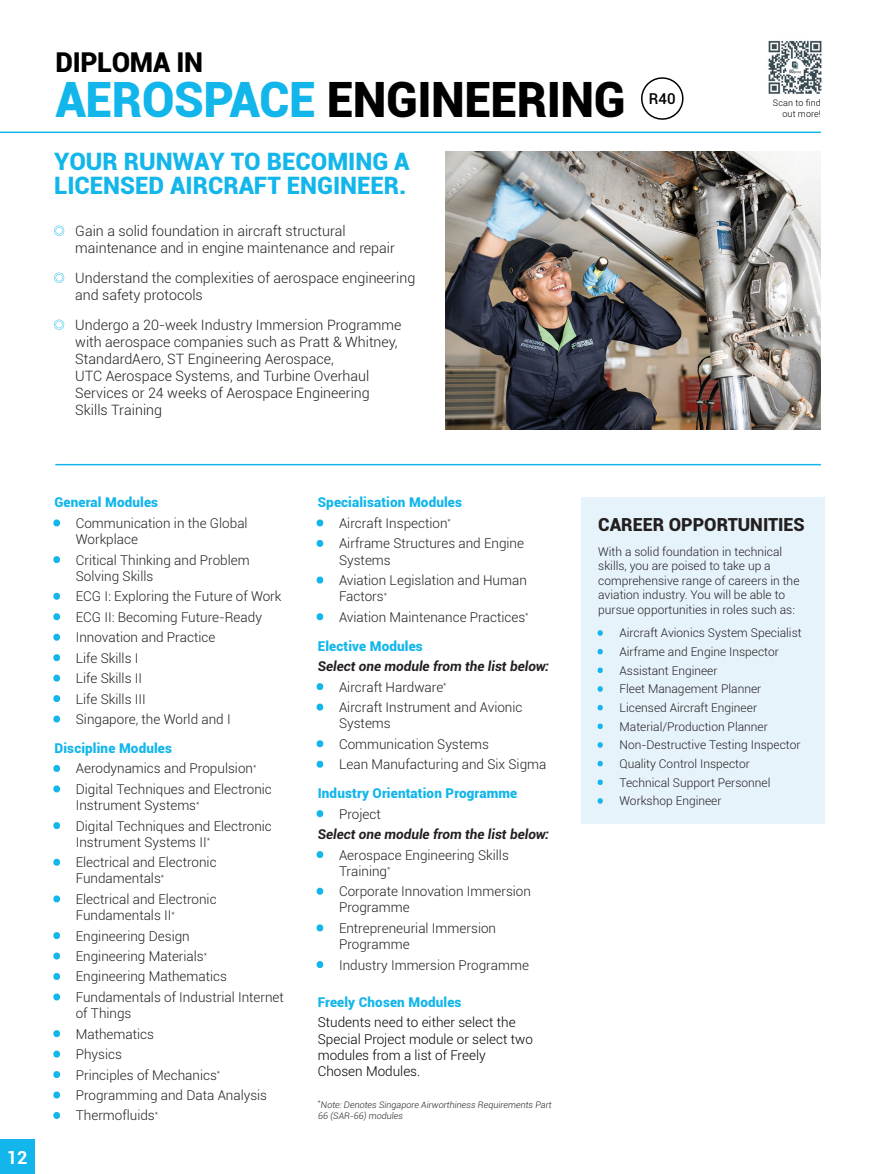
<style>
.page{position:relative;width:872px;height:1174px;background:#fff}
.page>*{position:absolute;margin:0;border:0;box-sizing:border-box;transform-origin:0 0}
.t1{font:900 48.75px "Roboto";letter-spacing:-.01em;color:#000}
.t2{font:900 27.3px "Roboto";letter-spacing:-.01em;color:#000}
.t3{font:900 24px/24px "Roboto";color:#13b6ea}
.t4{font:900 18px "Roboto";color:#231f20}
.t5{font:700 18px "Roboto";color:#fff}
.t6{font:500 15px "Roboto";color:#000}
.t7{font:300 14.25px/17.1px "Roboto";color:#231f20}
.t8{font:300 13.5px/16.2px "Roboto";color:#231f20}
.t9{font:300 13.5px/16.2px "Roboto";color:#000}
.t10{font:italic 700 13.5px/20.4px "Roboto";color:#231f20}
.t11{font:900 13.5px "Roboto";letter-spacing:.01em;color:#13b6ea}
.t12{font:300 12px/14.4px "Roboto";color:#231f20}
.t13{font:300 9px/10.8px "Roboto";color:#231f20}
.t14{font:300 9px/10.8px "Roboto";letter-spacing:.01em;color:#000;text-align:right}
.s1{color:#13b6ea}
.s2{font-weight:900;color:#13b6ea}
.s3{font-weight:300;font-style:normal;color:#13b6ea}
.s4{font-weight:300;font-style:normal}
</style>
<div class="page">
<div style="left:0;top:1140px;width:34px;height:34px;background:#13b6ea"></div>
<hr style="left:0;top:132px;width:821px;height:1px;background:#13b6ea">
<hr style="left:55px;top:464px;width:766px;height:1px;background:#13b6ea">
<svg style="left:641px;top:77px;width:43px;height:43px"></svg>
<img style="left:445px;top:152px;width:376px;height:277px">
<svg style="left:54px;top:226px;width:10px;height:10px"></svg>
<svg style="left:54px;top:273px;width:10px;height:10px"></svg>
<svg style="left:54px;top:320px;width:10px;height:10px"></svg>
<div style="left:581px;top:497px;width:244px;height:327px;background:#e6f3fb"></div>
<img style="left:768px;top:40px;width:54px;height:54px">
<h2 class="t2" style="left:56px;top:42px;width:149px">DIPLOMA IN</h2>
<h1 class="t1" style="left:56px;top:65px;width:571px"><span class="s1">AEROSPACE</span> ENGINEERING</h1>
<p class="t6" style="left:649px;top:88px;width:28px">R40</p>
<h3 class="t3" style="left:54px;top:148px;width:357px">YOUR RUNWAY TO BECOMING A<br>LICENSED AIRCRAFT ENGINEER.</h3>
<p class="t7" style="left:75px;top:222px;width:321px">Gain a solid foundation in aircraft structural maintenance and in engine maintenance and repair</p>
<p class="t7" style="left:75px;top:269px;width:341px">Understand the complexities of aerospace engineering and safety protocols</p>
<p class="t7" style="left:75px;top:315px;width:328px">Undergo a 20-week Industry Immersion Programme with aerospace companies such as Pratt &amp; Whitney, StandardAero, ST Engineering Aerospace,<br>UTC Aerospace Systems, and Turbine Overhaul Services or 24 weeks of Aerospace Engineering Skills Training</p>
<p class="t14" style="left:773px;top:97px;width:49px">Scan to find out more!</p>
<h3 class="t5" style="left:7px;top:1144px;width:22px">12</h3>
<p class="t11" style="left:55px;top:493px;width:105px">General Modules</p>
<p class="t8" style="left:76px;top:514px;width:173px;text-indent:-21px"><span class="s1">•</span> Communication in the Global<br>Workplace</p>
<p class="t8" style="left:76px;top:551px;width:175px;text-indent:-21px"><span class="s1">•</span> Critical Thinking and Problem<br>Solving Skills</p>
<p class="t8" style="left:55px;top:588px;width:228px"><span class="s1">•</span> ECG I: Exploring the Future of Work</p>
<p class="t8" style="left:55px;top:608px;width:209px"><span class="s1">•</span> ECG II: Becoming Future-Ready</p>
<p class="t8" style="left:55px;top:629px;width:162px"><span class="s1">•</span> Innovation and Practice</p>
<p class="t8" style="left:55px;top:649px;width:85px"><span class="s1">•</span> Life Skills I</p>
<p class="t8" style="left:55px;top:669px;width:89px"><span class="s1">•</span> Life Skills II</p>
<p class="t8" style="left:55px;top:690px;width:93px"><span class="s1">•</span> Life Skills III</p>
<p class="t8" style="left:55px;top:704px;width:178px;line-height:29px"><span class="s1">•</span> Singapore, the World and I<br><span class="s2">Discipline Modules</span></p>
<p class="t8" style="left:55px;top:760px;width:203px"><span class="s1">•</span> Aerodynamics and Propulsion<sup>*</sup></p>
<p class="t8" style="left:76px;top:780px;width:198px;text-indent:-21px"><span class="s1">•</span> Digital Techniques and Electronic<br>Instrument Systems<sup>*</sup></p>
<p class="t8" style="left:76px;top:817px;width:198px;text-indent:-21px"><span class="s1">•</span> Digital Techniques and Electronic<br>Instrument Systems II<sup>*</sup></p>
<p class="t8" style="left:76px;top:854px;width:142px;text-indent:-21px"><span class="s1">•</span> Electrical and Electronic<br>Fundamentals<sup>*</sup></p>
<p class="t8" style="left:76px;top:890px;width:142px;text-indent:-21px"><span class="s1">•</span> Electrical and Electronic<br>Fundamentals II<sup>*</sup></p>
<p class="t8" style="left:55px;top:927px;width:137px"><span class="s1">•</span> Engineering Design</p>
<p class="t8" style="left:55px;top:947px;width:154px"><span class="s1">•</span> Engineering Materials<sup>*</sup></p>
<p class="t8" style="left:55px;top:968px;width:174px"><span class="s1">•</span> Engineering Mathematics</p>
<p class="t8" style="left:76px;top:988px;width:210px;text-indent:-21px"><span class="s1">•</span> Fundamentals of Industrial Internet of Things</p>
<p class="t8" style="left:55px;top:1025px;width:101px"><span class="s1">•</span> Mathematics</p>
<p class="t8" style="left:55px;top:1045px;width:69px"><span class="s1">•</span> Physics</p>
<p class="t8" style="left:55px;top:1066px;width:167px"><span class="s1">•</span> Principles of Mechanics<sup>*</sup></p>
<p class="t8" style="left:55px;top:1086px;width:214px"><span class="s1">•</span> Programming and Data Analysis</p>
<p class="t8" style="left:55px;top:1107px;width:105px"><span class="s1">•</span> Thermofluids<sup>*</sup></p>
<p class="t11" style="left:318px;top:493px;width:146px">Specialisation Modules</p>
<p class="t8" style="left:318px;top:514px;width:135px"><span class="s1">•</span> Aircraft Inspection<sup>*</sup></p>
<p class="t8" style="left:339px;top:535px;width:187px;text-indent:-21px"><span class="s1">•</span> Airframe Structures and Engine<br>Systems</p>
<p class="t8" style="left:339px;top:571px;width:189px;text-indent:-21px"><span class="s1">•</span> Aviation Legislation and Human<br>Factors<sup>*</sup></p>
<p class="t8" style="left:318px;top:602px;width:212px;line-height:29px"><span class="s1">•</span> Aviation Maintenance Practices<sup>*<br></sup><span class="s2">Elective Modules</span></p>
<p class="t10" style="left:318px;top:655px;width:233px">Select one module from the list below:</p>
<p class="t8" style="left:318px;top:678px;width:130px"><span class="s1">•</span> Aircraft Hardware<sup>*</sup></p>
<p class="t8" style="left:339px;top:698px;width:185px;text-indent:-21px"><span class="s1">•</span> Aircraft Instrument and Avionic<br>Systems</p>
<p class="t8" style="left:318px;top:735px;width:173px"><span class="s1">•</span> Communication Systems</p>
<p class="t8" style="left:318px;top:749px;width:230px;line-height:29px"><span class="s1">•</span> Lean Manufacturing and Six Sigma<br><span class="s2">Industry Orientation Programme</span></p>
<p class="t10" style="left:318px;top:803px;width:233px"><span class="s3">•</span> <span class="s4">Project<br></span>Select one module from the list below:</p>
<p class="t8" style="left:339px;top:846px;width:171px;text-indent:-21px"><span class="s1">•</span> Aerospace Engineering Skills<br>Training<sup>*</sup></p>
<p class="t8" style="left:339px;top:882px;width:193px;text-indent:-21px"><span class="s1">•</span> Corporate Innovation Immersion<br>Programme</p>
<p class="t8" style="left:339px;top:919px;width:159px;text-indent:-21px"><span class="s1">•</span> Entrepreneurial Immersion<br>Programme</p>
<p class="t8" style="left:318px;top:956px;width:213px"><span class="s1">•</span> Industry Immersion Programme</p>
<p class="t11" style="left:318px;top:992px;width:145px">Freely Chosen Modules</p>
<p class="t9" style="left:318px;top:1014px;width:217px">Students need to either select the<br>Special Project module or select two modules from a list of Freely<br>Chosen Modules.</p>
<p class="t13" style="left:318px;top:1099px;width:237px"><sup>*</sup> Note: Denotes Singapore Airworthiness Requirements Part<br>66 (SAR-66) modules</p>
<h3 class="t4" style="left:598px;top:512px;width:208px">CAREER OPPORTUNITIES</h3>
<p class="t12" style="left:598px;top:544px;width:203px">With a solid foundation in technical skills, you are poised to take up a comprehensive range of careers in the aviation industry. You will be able to pursue opportunities in roles such as:</p>
<p class="t12" style="left:598px;top:625px;width:205px"><span class="s1">•</span> Aircraft Avionics System Specialist</p>
<p class="t12" style="left:598px;top:644px;width:182px"><span class="s1">•</span> Airframe and Engine Inspector</p>
<p class="t12" style="left:598px;top:663px;width:121px"><span class="s1">•</span> Assistant Engineer</p>
<p class="t12" style="left:598px;top:681px;width:165px"><span class="s1">•</span> Fleet Management Planner</p>
<p class="t12" style="left:598px;top:700px;width:160px"><span class="s1">•</span> Licensed Aircraft Engineer</p>
<p class="t12" style="left:598px;top:719px;width:171px"><span class="s1">•</span> Material/Production Planner</p>
<p class="t12" style="left:598px;top:737px;width:204px"><span class="s1">•</span> Non-Destructive Testing Inspector</p>
<p class="t12" style="left:598px;top:756px;width:153px"><span class="s1">•</span> Quality Control Inspector</p>
<p class="t12" style="left:598px;top:775px;width:174px"><span class="s1">•</span> Technical Support Personnel</p>
<p class="t12" style="left:598px;top:793px;width:125px"><span class="s1">•</span> Workshop Engineer</p>
</div>
